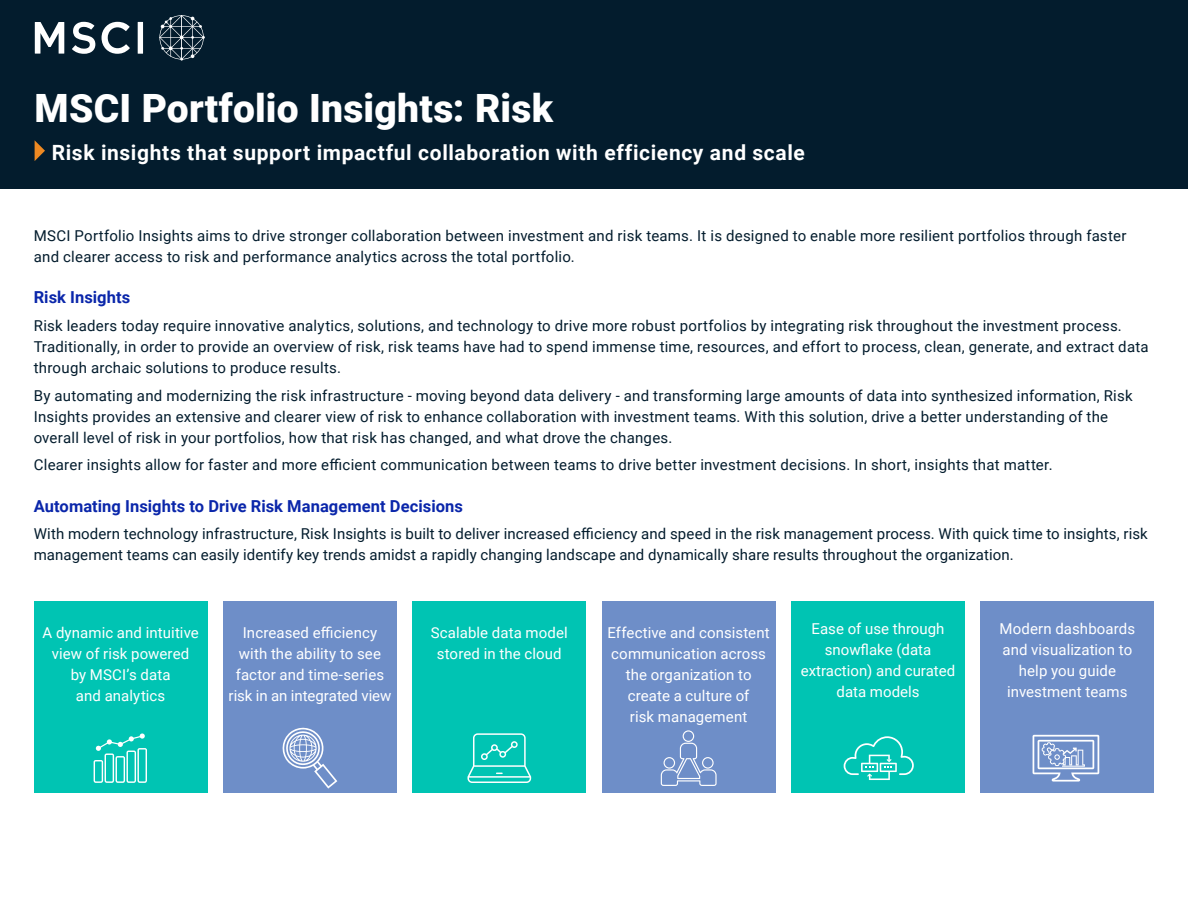
<style>
.page{position:relative;width:1188px;height:918px;background:#fff}
.page>*{position:absolute;margin:0;border:0;box-sizing:border-box;transform-origin:0 0}
.t1{font:900 39px "Roboto";letter-spacing:.005em;color:#fff}
.t2{font:700 21px "Roboto";letter-spacing:.03em;color:#fff}
.t3{font:700 16.5px "Roboto";letter-spacing:.005em;color:#0a26aa}
.t4{font:15px/21px "Roboto";letter-spacing:.015em;color:#031c2d}
.t5{font:15px/21px "Roboto";letter-spacing:.005em;color:#fff;text-align:center}
</style>
<div class="page">
<div style="left:0;top:0;width:1188px;height:189px;background:#031c2d"></div>
<svg style="left:35px;top:22px;width:29px;height:32px"></svg>
<div style="left:138px;top:22px;width:5px;height:32px;background:#fff"></div>
<svg style="left:102px;top:22px;width:28px;height:32px"></svg>
<svg style="left:72px;top:22px;width:23px;height:32px"></svg>
<svg style="left:159px;top:15px;width:46px;height:46px"></svg>
<svg style="left:35px;top:141px;width:10px;height:20px"></svg>
<div style="left:223px;top:602px;width:174px;height:191px;background:#6e8ec8"></div>
<div style="left:791px;top:602px;width:174px;height:191px;background:#00c4b3"></div>
<div style="left:412px;top:602px;width:174px;height:191px;background:#00c4b3"></div>
<div style="left:980px;top:602px;width:174px;height:191px;background:#6e8ec8"></div>
<div style="left:34px;top:602px;width:174px;height:191px;background:#00c4b3"></div>
<div style="left:602px;top:602px;width:174px;height:191px;background:#6e8ec8"></div>
<svg style="left:1033px;top:735px;width:66px;height:47px"></svg>
<svg style="left:282px;top:727px;width:55px;height:62px"></svg>
<svg style="left:467px;top:733px;width:64px;height:50px"></svg>
<svg style="left:844px;top:736px;width:70px;height:44px"></svg>
<svg style="left:94px;top:733px;width:53px;height:50px"></svg>
<svg style="left:661px;top:730px;width:56px;height:56px"></svg>
<h1 class="t1" style="left:35px;top:80px;width:520px">MSCI Portfolio Insights: Risk</h1>
<h2 class="t2" style="left:52px;top:138px;width:755px">Risk insights that support impactful collaboration with efficiency and scale</h2>
<p class="t4" style="left:34px;top:224px;width:1094px">MSCI Portfolio Insights aims to drive stronger collaboration between investment and risk teams. It is designed to enable more resilient portfolios through faster and clearer access to risk and performance analytics across the total portfolio.</p>
<p class="t3" style="left:34px;top:286px;width:98px">Risk Insights</p>
<p class="t4" style="left:34px;top:314px;width:1116px">Risk leaders today require innovative analytics, solutions, and technology to drive more robust portfolios by integrating risk throughout the investment process.<br>Traditionally, in order to provide an overview of risk, risk teams have had to spend immense time, resources, and effort to process, clean, generate, and extract data through archaic solutions to produce results.</p>
<p class="t4" style="left:34px;top:384px;width:1100px">By automating and modernizing the risk infrastructure - moving beyond data delivery - and transforming large amounts of data into synthesized information, Risk<br>Insights provides an extensive and clearer view of risk to enhance collaboration with investment teams. With this solution, drive a better understanding of the overall level of risk in your portfolios, how that risk has changed, and what drove the changes.</p>
<p class="t4" style="left:34px;top:454px;width:1020px">Clearer insights allow for faster and more efficient communication between teams to drive better investment decisions. In short, insights that matter.</p>
<p class="t3" style="left:34px;top:494px;width:431px">Automating Insights to Drive Risk Management Decisions</p>
<p class="t4" style="left:34px;top:523px;width:1116px">With modern technology infrastructure, Risk Insights is built to deliver increased efficiency and speed in the risk management process. With quick time to insights, risk management teams can easily identify key trends amidst a rapidly changing landscape and dynamically share results throughout the organization.</p>
<p class="t5" style="left:229px;top:622px;width:164px">Increased efficiency with the ability to see factor and time-series risk in an integrated view</p>
<p class="t5" style="left:801px;top:617px;width:156px">Ease of use through snowflake (data extraction) and curated data models</p>
<p class="t5" style="left:431px;top:622px;width:139px">Scalable data model stored in the cloud</p>
<p class="t5" style="left:1000px;top:617px;width:137px">Modern dashboards and visualization to help you guide investment teams</p>
<p class="t5" style="left:43px;top:622px;width:158px">A dynamic and intuitive view of risk powered by MSCI’s data<br>and analytics</p>
<p class="t5" style="left:608px;top:622px;width:164px">Effective and consistent communication across the organization to create a culture of<br>risk management</p>
</div>
